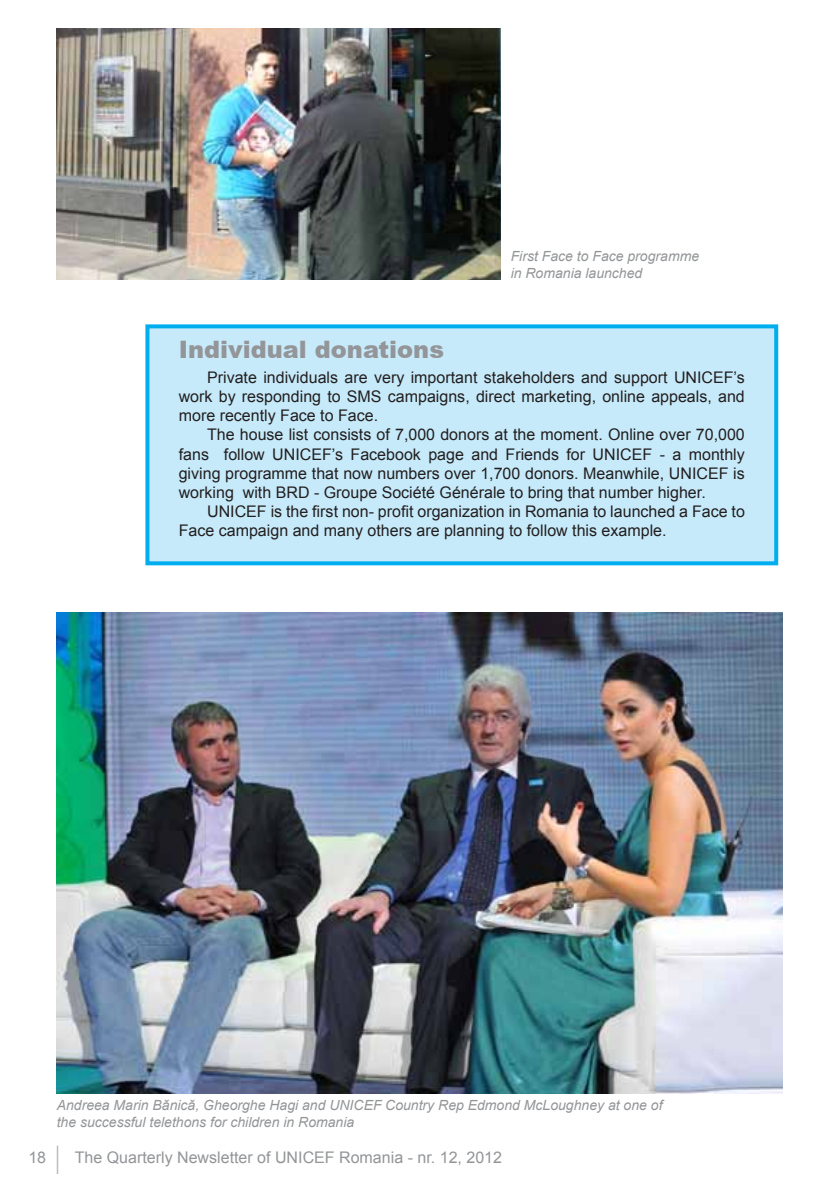
<style>
.page{position:relative;width:840px;height:1191px;background:#fff}
.page>*{position:absolute;margin:0;border:0;box-sizing:border-box;transform-origin:0 0}
.t1{font:24px "Arial Blackrom";color:#939598}
.t2{font:16px/19.2px "Arial";color:#231f20;text-align:justify}
.t3{font:16px "Arial";color:#939598}
.t4{font:italic 14px/16.8px "Arial";color:#939598}
</style>
<div class="page">
<svg style="left:57px;top:1145px;width:1px;height:29px"></svg>
<img style="left:57px;top:612px;width:724px;height:481px">
<img style="left:57px;top:28px;width:443px;height:251px">
<div style="left:145px;top:324px;width:632px;height:241px;background:#c6eafa;border:4px solid #00aeef"></div>
<p class="t4" style="left:510px;top:248px;width:190px">First Face to Face programme in Romania launched</p>
<h1 class="t1" style="left:179px;top:331px;width:266px">Individual donations</h1>
<p class="t2" style="left:179px;top:367px;width:567px;text-indent:28px">Private individuals are very important stakeholders and support UNICEF’s work by responding to SMS campaigns, direct marketing, online appeals, and more recently Face to Face.</p>
<p class="t2" style="left:179px;top:425px;width:567px;text-indent:28px">The house list consists of 7,000 donors at the moment. Online over 70,000 fans follow UNICEF’s Facebook page and Friends for UNICEF - a monthly giving programme that now numbers over 1,700 donors. Meanwhile, UNICEF is working with BRD - Groupe Société Générale to bring that number higher.</p>
<p class="t2" style="left:179px;top:502px;width:567px;text-indent:28px">UNICEF is the first non- profit organization in Romania to launched a Face to<br>Face campaign and many others are planning to follow this example.</p>
<p class="t4" style="left:57px;top:1096px;width:607px">Andreea Marin Bănică, Gheorghe Hagi and UNICEF Country Rep Edmond McLoughney at one of the successful telethons for children in Romania</p>
<p class="t3" style="left:28px;top:1146px;width:19px">18</p>
<p class="t3" style="left:75px;top:1146px;width:428px">The Quarterly Newsletter of UNICEF Romania - nr. 12, 2012</p>
</div>
